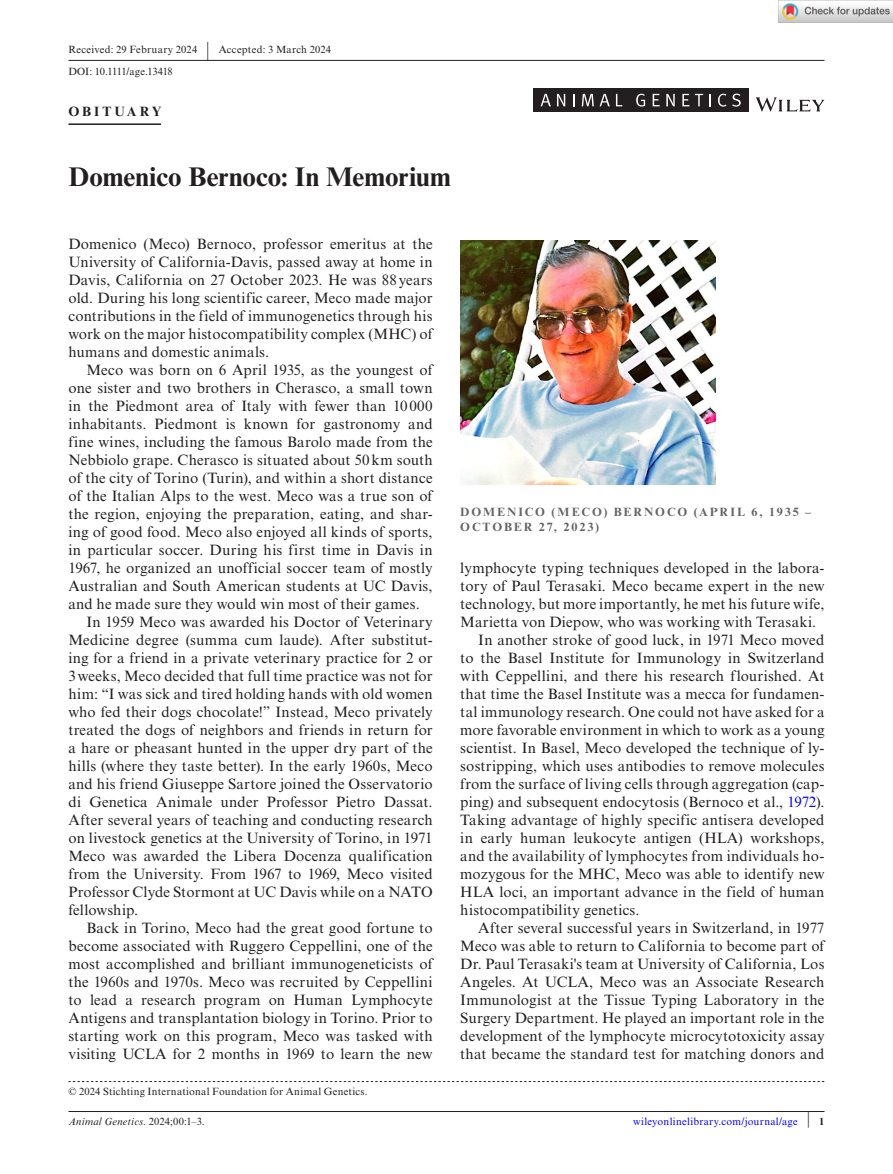
<style>
.page{position:relative;width:893px;height:1174px;background:#fff}
.page>*{position:absolute;margin:0;border:0;box-sizing:border-box;transform-origin:0 0}
.t1{font:700 27px "Times New Roman MT Std";color:#231f20}
.t2{font:15px/18px "Times New Roman MT Std";letter-spacing:.01em;color:#231f20;text-align:justify}
.t3{font:700 13.5px "Times New Roman MT Std";letter-spacing:.21em;color:#231f20}
.t4{font:700 12px/15px "Times New Roman MT Std";letter-spacing:.16em;color:#636366}
.t5{font:10.5px/22.2px "Times New Roman MT Std";letter-spacing:.02em;color:#231f20}
.t6{font:10.5px "Times New Roman MT Std";letter-spacing:.025em;color:#00f}
.t7{font:italic 10.5px "Times New Roman MT Std";letter-spacing:.025em;color:#231f20}
.s1{font-size:19.65px}
.s2{color:#00f}
.s3{font-style:normal}
.s4{font-size:17.4px;color:#231f20}
.s5{font-weight:700;color:#231f20}
</style>
<div class="page">
<hr style="left:68px;top:1111px;width:756px;height:1px;background:#231f20">
<svg style="left:756px;top:97px;width:68px;height:15px"></svg>
<div style="left:533px;top:88px;width:215px;height:24px;background:#231f20"></div>
<svg style="left:541px;top:94px;width:10px;height:12px"></svg>
<svg style="left:557px;top:94px;width:8px;height:12px"></svg>
<svg style="left:573px;top:94px;width:1px;height:12px"></svg>
<svg style="left:582px;top:94px;width:28px;height:12px"></svg>
<svg style="left:616px;top:94px;width:6px;height:12px"></svg>
<svg style="left:636px;top:94px;width:9px;height:13px"></svg>
<svg style="left:653px;top:94px;width:7px;height:12px"></svg>
<svg style="left:666px;top:94px;width:9px;height:12px"></svg>
<svg style="left:682px;top:94px;width:7px;height:12px"></svg>
<svg style="left:695px;top:94px;width:8px;height:12px"></svg>
<svg style="left:709px;top:94px;width:2px;height:12px"></svg>
<svg style="left:718px;top:94px;width:23px;height:13px"></svg>
<hr style="left:68px;top:60px;width:756px;height:1px;background:#231f20">
<hr style="left:68px;top:123px;width:93px;height:2px;background:#231f20">
<svg style="left:68px;top:1081px;width:756px;height:1px"></svg>
<img style="left:460px;top:240px;width:255px;height:244px">
<img style="left:779px;top:0;width:114px;height:23px">
<p class="t5" style="left:68px;top:39px;width:264px">Received: 29 February 2024 <span class="s1">|</span> Accepted: 3 March 2024<br>DOI: 10.1111/age.13418</p>
<p class="t3" style="left:68px;top:103px;width:94px">OBITUARY</p>
<h1 class="t1" style="left:68px;top:161px;width:384px">Domenico Bernoco: In Memorium</h1>
<p class="t2" style="left:68px;top:235px;width:366px">Domenico (Meco) Bernoco, professor emeritus at the University of California-Davis, passed away at home in Davis, California on 27 October 2023. He was 88years old. During his long scientific career, Meco made major contributions in the field of immunogenetics through his work on the major histocompatibility complex (MHC) of humans and domestic animals.</p>
<p class="t2" style="left:86px;top:361px;width:348px">Meco was born on 6 April 1935, as the youngest of</p>
<p class="t2" style="left:68px;top:379px;width:366px">one sister and two brothers in Cherasco, a small town</p>
<p class="t2" style="left:68px;top:397px;width:366px">in the Piedmont area of Italy with fewer than 10000</p>
<p class="t2" style="left:68px;top:415px;width:366px">inhabitants. Piedmont is known for gastronomy and</p>
<p class="t2" style="left:68px;top:433px;width:366px">fine wines, including the famous Barolo made from the</p>
<p class="t2" style="left:68px;top:451px;width:366px">Nebbiolo grape. Cherasco is situated about 50km south</p>
<p class="t2" style="left:68px;top:469px;width:366px">of the city of Torino (Turin), and within a short distance</p>
<p class="t2" style="left:68px;top:487px;width:366px">of the Italian Alps to the west. Meco was a true son of</p>
<p class="t2" style="left:68px;top:505px;width:366px">the region, enjoying the preparation, eating, and shar-</p>
<p class="t2" style="left:68px;top:523px;width:366px">ing of good food. Meco also enjoyed all kinds of sports,</p>
<p class="t2" style="left:68px;top:541px;width:366px">in particular soccer. During his first time in Davis in</p>
<p class="t2" style="left:68px;top:559px;width:366px">1967, he organized an unofficial soccer team of mostly</p>
<p class="t2" style="left:68px;top:577px;width:366px">Australian and South American students at UC Davis,</p>
<p class="t2" style="left:68px;top:595px;width:353px">and he made sure they would win most of their games.</p>
<p class="t2" style="left:86px;top:613px;width:348px">In 1959 Meco was awarded his Doctor of Veterinary</p>
<p class="t2" style="left:68px;top:631px;width:366px">Medicine degree (summa cum laude). After substitut-</p>
<p class="t2" style="left:68px;top:649px;width:366px">ing for a friend in a private veterinary practice for 2 or</p>
<p class="t2" style="left:68px;top:667px;width:366px">3weeks, Meco decided that full time practice was not for</p>
<p class="t2" style="left:68px;top:685px;width:366px">him: “I was sick and tired holding hands with old women</p>
<p class="t2" style="left:68px;top:703px;width:366px">who fed their dogs chocolate!” Instead, Meco privately</p>
<p class="t2" style="left:68px;top:721px;width:366px">treated the dogs of neighbors and friends in return for</p>
<p class="t2" style="left:68px;top:739px;width:366px">a hare or pheasant hunted in the upper dry part of the</p>
<p class="t2" style="left:68px;top:757px;width:366px">hills (where they taste better). In the early 1960s, Meco</p>
<p class="t2" style="left:68px;top:775px;width:366px">and his friend Giuseppe Sartore joined the Osservatorio</p>
<p class="t2" style="left:68px;top:793px;width:366px">di Genetica Animale under Professor Pietro Dassat.</p>
<p class="t2" style="left:68px;top:811px;width:366px">After several years of teaching and conducting research</p>
<p class="t2" style="left:68px;top:829px;width:366px">on livestock genetics at the University of Torino, in 1971</p>
<p class="t2" style="left:68px;top:847px;width:366px">Meco was awarded the Libera Docenza qualification</p>
<p class="t2" style="left:68px;top:865px;width:366px">from the University. From 1967 to 1969, Meco visited</p>
<p class="t2" style="left:68px;top:883px;width:366px">Professor Clyde Stormont at UC Davis while on a NATO</p>
<p class="t2" style="left:68px;top:901px;width:71px">fellowship.</p>
<p class="t2" style="left:86px;top:919px;width:348px">Back in Torino, Meco had the great good fortune to</p>
<p class="t2" style="left:68px;top:937px;width:366px">become associated with Ruggero Ceppellini, one of the</p>
<p class="t2" style="left:68px;top:955px;width:366px">most accomplished and brilliant immunogeneticists of</p>
<p class="t2" style="left:68px;top:973px;width:366px">the 1960s and 1970s. Meco was recruited by Ceppellini</p>
<p class="t2" style="left:68px;top:991px;width:366px">to lead a research program on Human Lymphocyte</p>
<p class="t2" style="left:68px;top:1009px;width:366px">Antigens and transplantation biology in Torino. Prior to</p>
<p class="t2" style="left:68px;top:1027px;width:366px">starting work on this program, Meco was tasked with</p>
<p class="t2" style="left:68px;top:1045px;width:366px">visiting UCLA for 2 months in 1969 to learn the new</p>
<p class="t5" style="left:68px;top:1080px;width:301px">© 2024 Stichting International Foundation for Animal Genetics.</p>
<p class="t4" style="left:460px;top:504px;width:352px">DOMENICO (MECO) BERNOCO (APRIL 6, 1935 –<br>OCTOBER 27, 2023)</p>
<p class="t2" style="left:460px;top:559px;width:366px">lymphocyte typing techniques developed in the labora-</p>
<p class="t2" style="left:460px;top:577px;width:366px">tory of Paul Terasaki. Meco became expert in the new</p>
<p class="t2" style="left:460px;top:595px;width:366px">technology, but more importantly, he met his future wife,</p>
<p class="t2" style="left:460px;top:613px;width:357px">Marietta von Diepow, who was working with Terasaki.</p>
<p class="t2" style="left:478px;top:631px;width:348px">In another stroke of good luck, in 1971 Meco moved</p>
<p class="t2" style="left:460px;top:649px;width:366px">to the Basel Institute for Immunology in Switzerland</p>
<p class="t2" style="left:460px;top:667px;width:366px">with Ceppellini, and there his research flourished. At</p>
<p class="t2" style="left:460px;top:685px;width:366px">that time the Basel Institute was a mecca for fundamen-</p>
<p class="t2" style="left:460px;top:703px;width:366px">tal immunology research. One could not have asked for a</p>
<p class="t2" style="left:460px;top:721px;width:366px">more favorable environment in which to work as a young</p>
<p class="t2" style="left:460px;top:739px;width:366px">scientist. In Basel, Meco developed the technique of ly-</p>
<p class="t2" style="left:460px;top:757px;width:366px">sostripping, which uses antibodies to remove molecules</p>
<p class="t2" style="left:460px;top:775px;width:366px">from the surface of living cells through aggregation (cap-</p>
<p class="t2" style="left:460px;top:793px;width:366px">ping) and subsequent endocytosis (Bernoco et al., <span class="s2">1972</span>).</p>
<p class="t2" style="left:460px;top:811px;width:366px">Taking advantage of highly specific antisera developed</p>
<p class="t2" style="left:460px;top:829px;width:366px">in early human leukocyte antigen (HLA) workshops,</p>
<p class="t2" style="left:460px;top:847px;width:366px">and the availability of lymphocytes from individuals ho-</p>
<p class="t2" style="left:460px;top:865px;width:366px">mozygous for the MHC, Meco was able to identify new</p>
<p class="t2" style="left:460px;top:883px;width:366px">HLA loci, an important advance in the field of human</p>
<p class="t2" style="left:460px;top:901px;width:181px">histocompatibility genetics.</p>
<p class="t2" style="left:478px;top:919px;width:348px">After several successful years in Switzerland, in 1977</p>
<p class="t2" style="left:460px;top:937px;width:366px">Meco was able to return to California to become part of</p>
<p class="t2" style="left:460px;top:955px;width:366px">Dr. Paul Terasaki's team at University of California, Los</p>
<p class="t2" style="left:460px;top:973px;width:366px">Angeles. At UCLA, Meco was an Associate Research</p>
<p class="t2" style="left:460px;top:991px;width:366px">Immunologist at the Tissue Typing Laboratory in the</p>
<p class="t2" style="left:460px;top:1009px;width:366px">Surgery Department. He played an important role in the</p>
<p class="t2" style="left:460px;top:1027px;width:366px">development of the lymphocyte microcytotoxicity assay</p>
<p class="t2" style="left:460px;top:1045px;width:366px">that became the standard test for matching donors and</p>
<p class="t7" style="left:68px;top:1115px;width:138px">Animal Genetics<span class="s3">. 2024;00:1–3.</span></p>
<p class="t6" style="left:633px;top:1115px;width:193px">wileyonlinelibrary.com/journal/age <span class="s4">|</span> <span class="s5">1</span></p>
</div>
